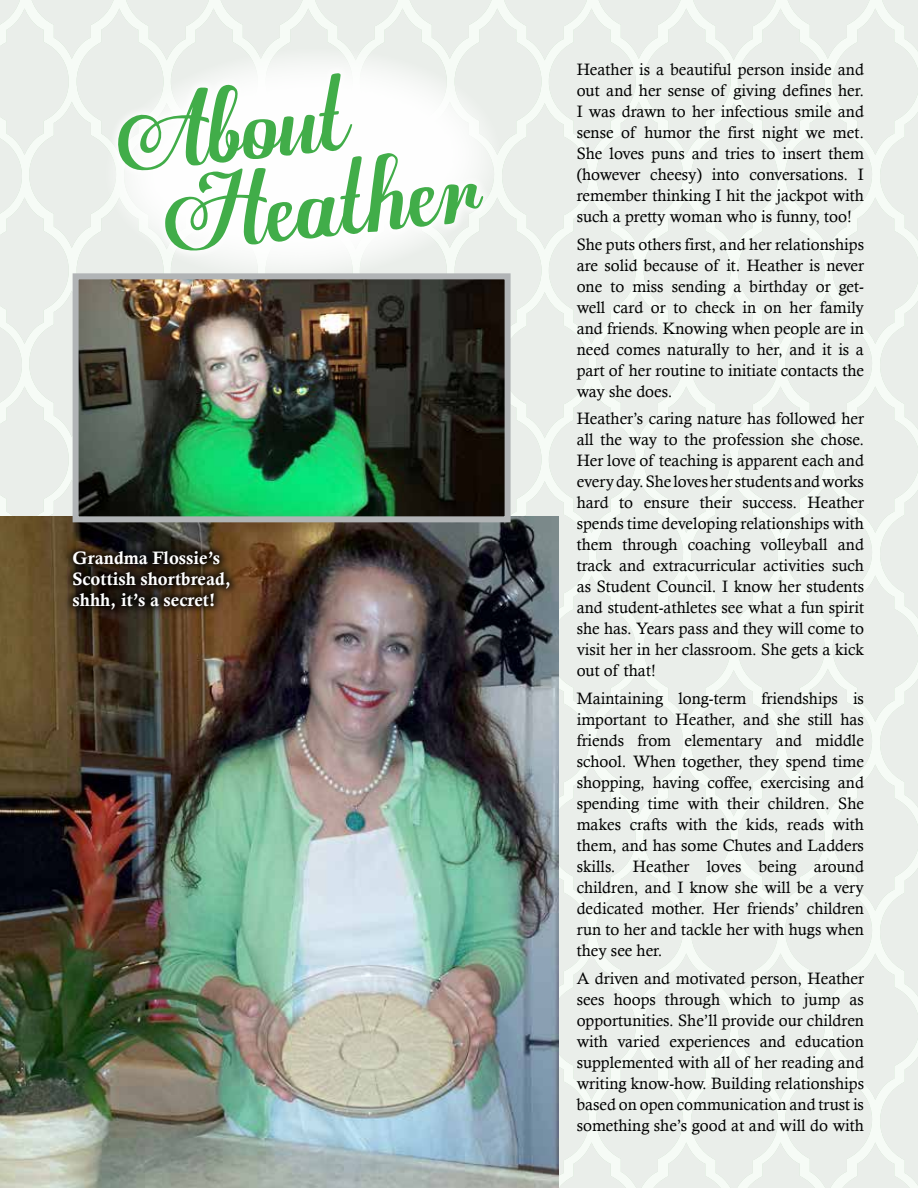
<style>
.page{position:relative;width:918px;height:1188px;background:#fff}
.page>*{position:absolute;margin:0;border:0;box-sizing:border-box;transform-origin:0 0}
.t1{font:90px/84.8px "Egregio Script demo";color:#41ad49}
.t2{font:18px/21px "Calis MT Bol";color:#fff}
.t3{font:16.5px/21px "Calisto";color:#000;text-align:justify}
</style>
<div class="page">
<div style="left:0;top:0;width:918px;height:1188px;background:linear-gradient(to right,#ecf1ec,#ecf0ec)"></div>
<svg style="left:101px;top:41px;width:406px;height:232px;fill:#eaeeea"></svg>
<div style="left:108px;top:63px;width:385px;height:197px;background:#fff;opacity:.75"></div>
<img style="left:0;top:516px;width:558px;height:672px">
<img style="left:80px;top:280px;width:424px;height:235px">
<div style="left:73px;top:273px;width:438px;height:249px;border:6px solid #b1b4b6"></div>
<div style="left:63px;top:542px;width:176px;height:76px;background:#000;opacity:.75"></div>
<h1 class="t1" style="left:153px;top:106px;width:318px;text-indent:-38px;rotate:-6deg">About<br>Heather</h1>
<p class="t3" style="left:577px;top:58px;width:289px">Heather is a beautiful person inside and out and her sense of giving defines her.<br>I was drawn to her infectious smile and sense of humor the first night we met.<br>She loves puns and tries to insert them (however cheesy) into conversations. I remember thinking I hit the jackpot with such a pretty woman who is funny, too!</p>
<p class="t3" style="left:577px;top:233px;width:289px">She puts others first, and her relationships are solid because of it. Heather is never one to miss sending a birthday or get&shy;well card or to check in on her family and friends. Knowing when people are in need comes naturally to her, and it is a part of her routine to initiate contacts the way she does.</p>
<p class="t3" style="left:577px;top:408px;width:289px">Heather’s caring nature has followed her all the way to the profession she chose.<br>Her love of teaching is apparent each and every day. She loves her students and works hard to ensure their success. Heather spends time developing relationships with them through coaching volleyball and track and extracurricular activities such as Student Council. I know her students and student-athletes see what a fun spirit she has. Years pass and they will come to visit her in her classroom. She gets a kick out of that!</p>
<p class="t3" style="left:577px;top:688px;width:289px">Maintaining long-term friendships is important to Heather, and she still has friends from elementary and middle school. When together, they spend time shopping, having coffee, exercising and spending time with their children. She makes crafts with the kids, reads with them, and has some Chutes and Ladders skills. Heather loves being around children, and I know she will be a very dedicated mother. Her friends’ children run to her and tackle her with hugs when they see her.</p>
<p class="t3" style="left:577px;top:968px;width:289px">A driven and motivated person, Heather sees hoops through which to jump as opportunities. She’ll provide our children with varied experiences and education supplemented with all of her reading and writing know-how. Building relationships based on open communication and trust is something she’s good at and will do with</p>
<p class="t2" style="left:73px;top:547px;width:160px">Grandma Flossie’s<br>Scottish shortbread, shhh, it’s a secret!</p>
</div>
